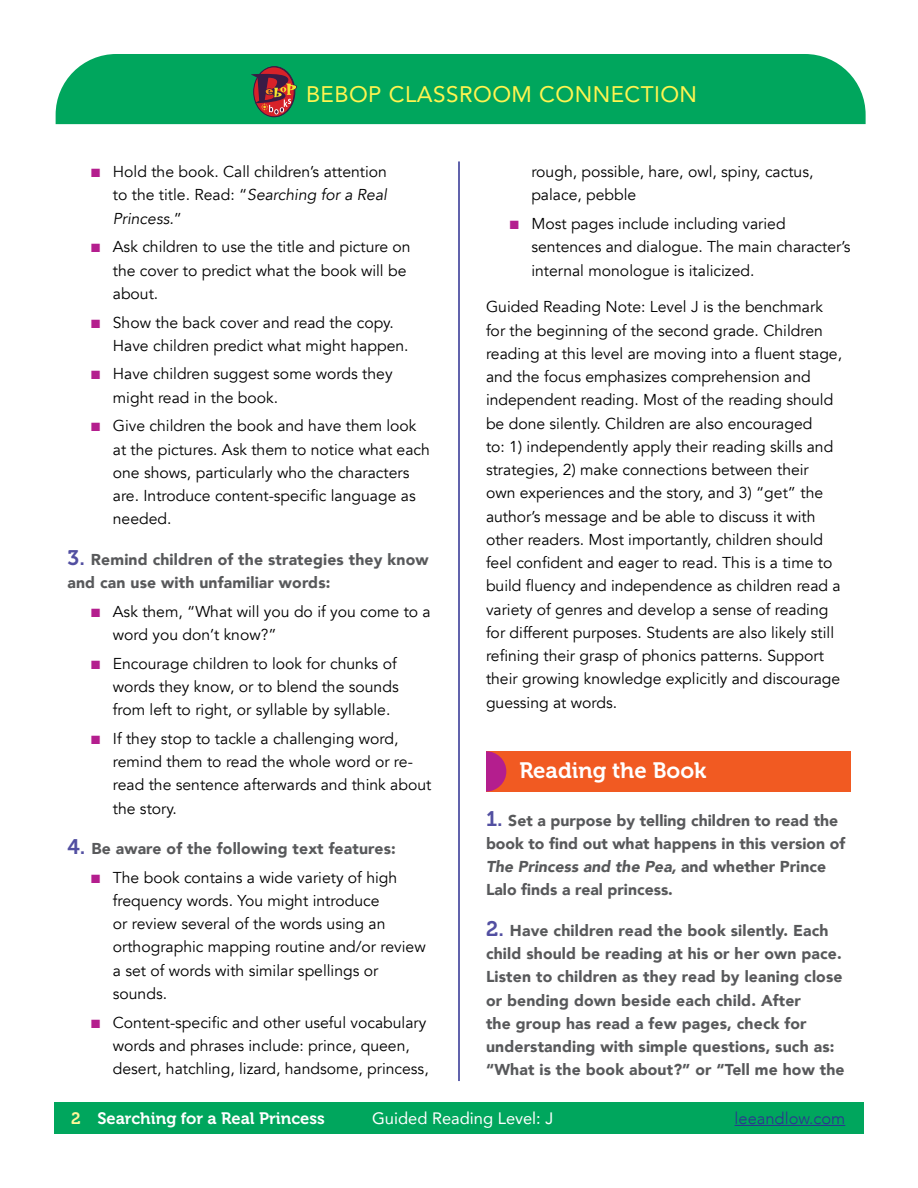
<style>
.page{position:relative;width:918px;height:1188px;background:#fff}
.page>*{position:absolute;margin:0;border:0;box-sizing:border-box;transform-origin:0 0}
.t1{font:22.5px "Avenir";letter-spacing:.02em;color:#fff450}
.t2{font:22.2px "Museo 700";color:#fff}
.t3{font:16.5px "Museo 700";color:#fff}
.t4{font:16.5px "Avenir";color:#fff}
.t5{font:300 16.5px "Avenir";color:#2e3092}
.t6{font:15.75px/23.2px "Avenir";color:#000}
.t7{font:900 15.75px/23.2px "Avenir";letter-spacing:.01em;color:#58595b}
.s1{color:#b41e8e}
.s2{font-style:italic}
.s3{font-family:"Museo 700";font-weight:400;font-size:21px;color:#524fa1}
.s4{color:#fff799}
</style>
<div class="page">
<div style="left:486px;top:751px;width:364px;height:41px;background:#f15a22"></div>
<svg style="left:486px;top:751px;width:20px;height:41px"></svg>
<hr style="left:458px;top:161px;width:2px;height:920px;background:#2e3092">
<div style="left:56px;top:54px;width:810px;height:70px;background:#00a65d"></div>
<div style="left:54px;top:1103px;width:810px;height:31px;background:#00a65d"></div>
<hr style="left:735px;top:1125px;width:110px;height:1px;background:#2e3092">
<svg style="left:254px;top:67px;width:40px;height:50px"></svg>
<div style="left:253px;top:66px;width:42px;height:51px;border:1px solid #391b46;border-radius:50%"></div>
<svg style="left:251px;top:74px;width:46px;height:40px;background:#7a4c43"></svg>
<h1 class="t1" style="left:306px;top:76px;width:393px">BEBOP CLASSROOM CONNECTION</h1>
<p class="t6" style="left:113px;top:160px;width:276px;text-align:justify;text-indent:-22px"><span class="s1">■</span> Hold the book. Call children’s attention to the title. Read: “<span class="s2">Searching for a Real Princess.</span>”</p>
<p class="t6" style="left:113px;top:236px;width:299px;text-indent:-22px"><span class="s1">■</span> Ask children to use the title and picture on the cover to predict what the book will be about.</p>
<p class="t6" style="left:113px;top:311px;width:297px;text-indent:-22px"><span class="s1">■</span> Show the back cover and read the copy.<br>Have children predict what might happen.</p>
<p class="t6" style="left:113px;top:363px;width:281px;text-indent:-22px"><span class="s1">■</span> Have children suggest some words they might read in the book.</p>
<p class="t6" style="left:113px;top:415px;width:319px;text-indent:-22px"><span class="s1">■</span> Give children the book and have them look at the pictures. Ask them to notice what each one shows, particularly who the characters are. Introduce content-specific language as needed.</p>
<p class="t7" style="left:68px;top:547px;width:363px"><span class="s3">3.</span> Remind children of the strategies they know and can use with unfamiliar words:</p>
<p class="t6" style="left:113px;top:600px;width:319px;text-indent:-22px"><span class="s1">■</span> Ask them, “What will you do if you come to a word you don’t know?”</p>
<p class="t6" style="left:113px;top:652px;width:287px;text-indent:-22px"><span class="s1">■</span> Encourage children to look for chunks of words they know, or to blend the sounds from left to right, or syllable by syllable.</p>
<p class="t6" style="left:113px;top:727px;width:320px;text-indent:-22px"><span class="s1">■</span> If they stop to tackle a challenging word, remind them to read the whole word or re&shy;read the sentence afterwards and think about the story.</p>
<p class="t7" style="left:68px;top:837px;width:330px"><span class="s3">4.</span> Be aware of the following text features:</p>
<p class="t6" style="left:113px;top:866px;width:314px;text-indent:-22px"><span class="s1">■</span> The book contains a wide variety of high frequency words. You might introduce<br>or review several of the words using an orthographic mapping routine and/or review a set of words with similar spellings or sounds.</p>
<p class="t6" style="left:113px;top:1011px;width:317px;text-indent:-22px"><span class="s1">■</span> Content-specific and other useful vocabulary words and phrases include: prince, queen, desert, hatchling, lizard, handsome, princess,</p>
<p class="t6" style="left:531px;top:160px;width:284px">rough, possible, hare, owl, spiny, cactus, palace, pebble</p>
<p class="t6" style="left:531px;top:212px;width:321px;text-indent:-22px"><span class="s1">■</span> Most pages include including varied sentences and dialogue. The main character’s internal monologue is italicized.</p>
<p class="t6" style="left:486px;top:296px;width:358px">Guided Reading Note: Level J is the benchmark for the beginning of the second grade. Children reading at this level are moving into a fluent stage, and the focus emphasizes comprehension and independent reading. Most of the reading should be done silently. Children are also encouraged<br>to: 1) independently apply their reading skills and strategies, 2) make connections between their own experiences and the story, and 3) “get” the author’s message and be able to discuss it with other readers. Most importantly, children should feel confident and eager to read. This is a time to build fluency and independence as children read a variety of genres and develop a sense of reading for different purposes. Students are also likely still refining their grasp of phonics patterns. Support their growing knowledge explicitly and discourage guessing at words.</p>
<h2 class="t2" style="left:519px;top:758px;width:188px">Reading the Book</h2>
<p class="t7" style="left:486px;top:808px;width:361px"><span class="s3">1.</span> Set a purpose by telling children to read the book to find out what happens in this version of <span class="s2">The Princess and the Pea,</span> and whether Prince Lalo finds a real princess.</p>
<p class="t7" style="left:486px;top:918px;width:360px"><span class="s3">2.</span> Have children read the book silently. Each child should be reading at his or her own pace.<br>Listen to children as they read by leaning close or bending down beside each child. After<br>the group has read a few pages, check for understanding with simple questions, such as: “What is the book about?” or “Tell me how the</p>
<p class="t3" style="left:71px;top:1109px;width:255px"><span class="s4">2</span> Searching for a Real Princess</p>
<p class="t4" style="left:372px;top:1105px;width:183px">Guided Reading Level: J</p>
<p class="t5" style="left:735px;top:1109px;width:112px">leeandlow.com</p>
</div>
